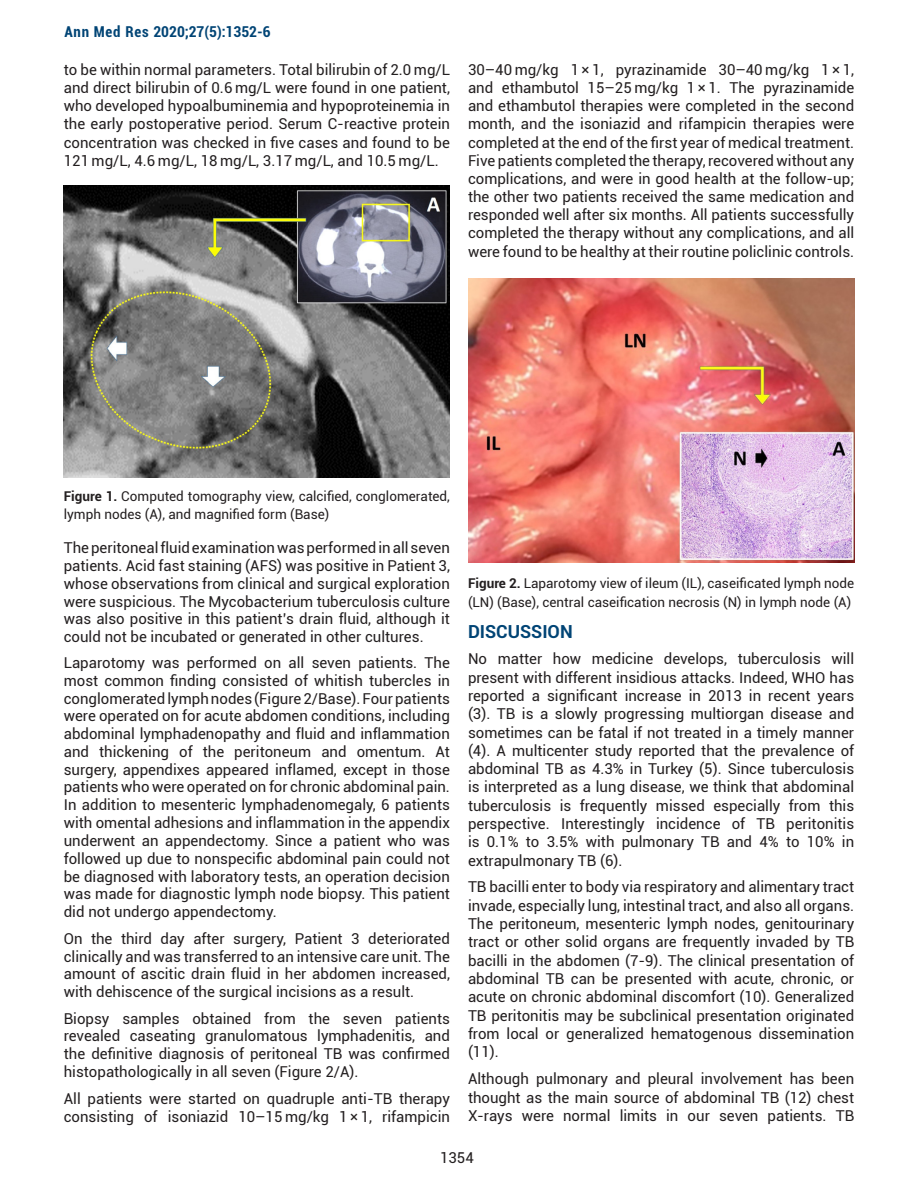
<style>
.page{position:relative;width:918px;height:1188px;background:#fff}
.page>*{position:absolute;margin:0;border:0;box-sizing:border-box;transform-origin:0 0}
.t1{font:700 18px "Roboto";color:#004475}
.t2{font:15px/17.9px "Roboto";color:#231f20;text-align:justify}
.t3{font:700 condensed 15px "Roboto";color:#004475}
.t4{font:13.5px/18.1px "Roboto";color:#231f20}
.s1{font-weight:700}
</style>
<div class="page">
<img style="left:64px;top:186px;width:386px;height:291px">
<img style="left:468px;top:279px;width:386px;height:283px">
<p class="t3" style="left:64px;top:21px;width:208px">Ann Med Res 2020;27(5):1352-6</p>
<p class="t2" style="left:64px;top:60px;width:388px">to be within normal parameters. Total bilirubin of 2.0 mg/L and direct bilirubin of 0.6 mg/L were found in one patient, who developed hypoalbuminemia and hypoproteinemia in the early postoperative period. Serum C-reactive protein concentration was checked in five cases and found to be 121 mg/L, 4.6 mg/L, 18 mg/L, 3.17 mg/L, and 10.5 mg/L.</p>
<p class="t2" style="left:468px;top:60px;width:388px">30–40 mg/kg 1 × 1, pyrazinamide 30–40 mg/kg 1 × 1, and ethambutol 15–25 mg/kg 1 × 1. The pyrazinamide and ethambutol therapies were completed in the second month, and the isoniazid and rifampicin therapies were completed at the end of the first year of medical treatment.<br>Five patients completed the therapy, recovered without any complications, and were in good health at the follow-up; the other two patients received the same medication and responded well after six months. All patients successfully completed the therapy without any complications, and all were found to be healthy at their routine policlinic controls.</p>
<p class="t4" style="left:64px;top:486px;width:388px"><span class="s1">Figure 1.</span> Computed tomography view, calcified, conglomerated, lymph nodes (A), and magnified form (Base)</p>
<p class="t2" style="left:64px;top:539px;width:388px">The peritoneal fluid examination was performed in all seven patients. Acid fast staining (AFS) was positive in Patient 3, whose observations from clinical and surgical exploration were suspicious. The Mycobacterium tuberculosis culture was also positive in this patient’s drain fluid, although it could not be incubated or generated in other cultures.</p>
<p class="t2" style="left:64px;top:653px;width:388px">Laparotomy was performed on all seven patients. The most common finding consisted of whitish tubercles in conglomerated lymph nodes (Figure 2/Base). Four patients were operated on for acute abdomen conditions, including abdominal lymphadenopathy and fluid and inflammation and thickening of the peritoneum and omentum. At surgery, appendixes appeared inflamed, except in those patients who were operated on for chronic abdominal pain.<br>In addition to mesenteric lymphadenomegaly, 6 patients with omental adhesions and inflammation in the appendix underwent an appendectomy. Since a patient who was followed up due to nonspecific abdominal pain could not be diagnosed with laboratory tests, an operation decision was made for diagnostic lymph node biopsy. This patient did not undergo appendectomy.</p>
<p class="t2" style="left:64px;top:929px;width:388px">On the third day after surgery, Patient 3 deteriorated clinically and was transferred to an intensive care unit. The amount of ascitic drain fluid in her abdomen increased, with dehiscence of the surgical incisions as a result.</p>
<p class="t2" style="left:64px;top:1009px;width:388px">Biopsy samples obtained from the seven patients revealed caseating granulomatous lymphadenitis, and the definitive diagnosis of peritoneal TB was confirmed histopathologically in all seven (Figure 2/A).</p>
<p class="t2" style="left:64px;top:1089px;width:388px">All patients were started on quadruple anti-TB therapy consisting of isoniazid 10–15 mg/kg 1 × 1, rifampicin</p>
<p class="t4" style="left:468px;top:574px;width:388px"><span class="s1">Figure 2.</span> Laparotomy view of ileum (IL), caseificated lymph node (LN) (Base), central caseification necrosis (N) in lymph node (A)</p>
<p class="t1" style="left:468px;top:618px;width:106px">DISCUSSION</p>
<p class="t2" style="left:468px;top:649px;width:388px;line-height:18.3px">No matter how medicine develops, tuberculosis will present with different insidious attacks. Indeed, WHO has reported a significant increase in 2013 in recent years (3). TB is a slowly progressing multiorgan disease and sometimes can be fatal if not treated in a timely manner (4). A multicenter study reported that the prevalence of abdominal TB as 4.3% in Turkey (5). Since tuberculosis is interpreted as a lung disease, we think that abdominal tuberculosis is frequently missed especially from this perspective. Interestingly incidence of TB peritonitis is 0.1% to 3.5% with pulmonary TB and 4% to 10% in extrapulmonary TB (6).</p>
<p class="t2" style="left:468px;top:877px;width:388px;line-height:18.3px">TB bacilli enter to body via respiratory and alimentary tract invade, especially lung, intestinal tract, and also all organs.<br>The peritoneum, mesenteric lymph nodes, genitourinary tract or other solid organs are frequently invaded by TB bacilli in the abdomen (7-9). The clinical presentation of abdominal TB can be presented with acute, chronic, or acute on chronic abdominal discomfort (10). Generalized TB peritonitis may be subclinical presentation originated from local or generalized hematogenous dissemination (11).</p>
<p class="t2" style="left:468px;top:1069px;width:388px;line-height:18.8px">Although pulmonary and pleural involvement has been thought as the main source of abdominal TB (12) chest X-rays were normal limits in our seven patients. TB</p>
<p class="t2" style="left:440px;top:1148px;width:35px">1354</p>
</div>
